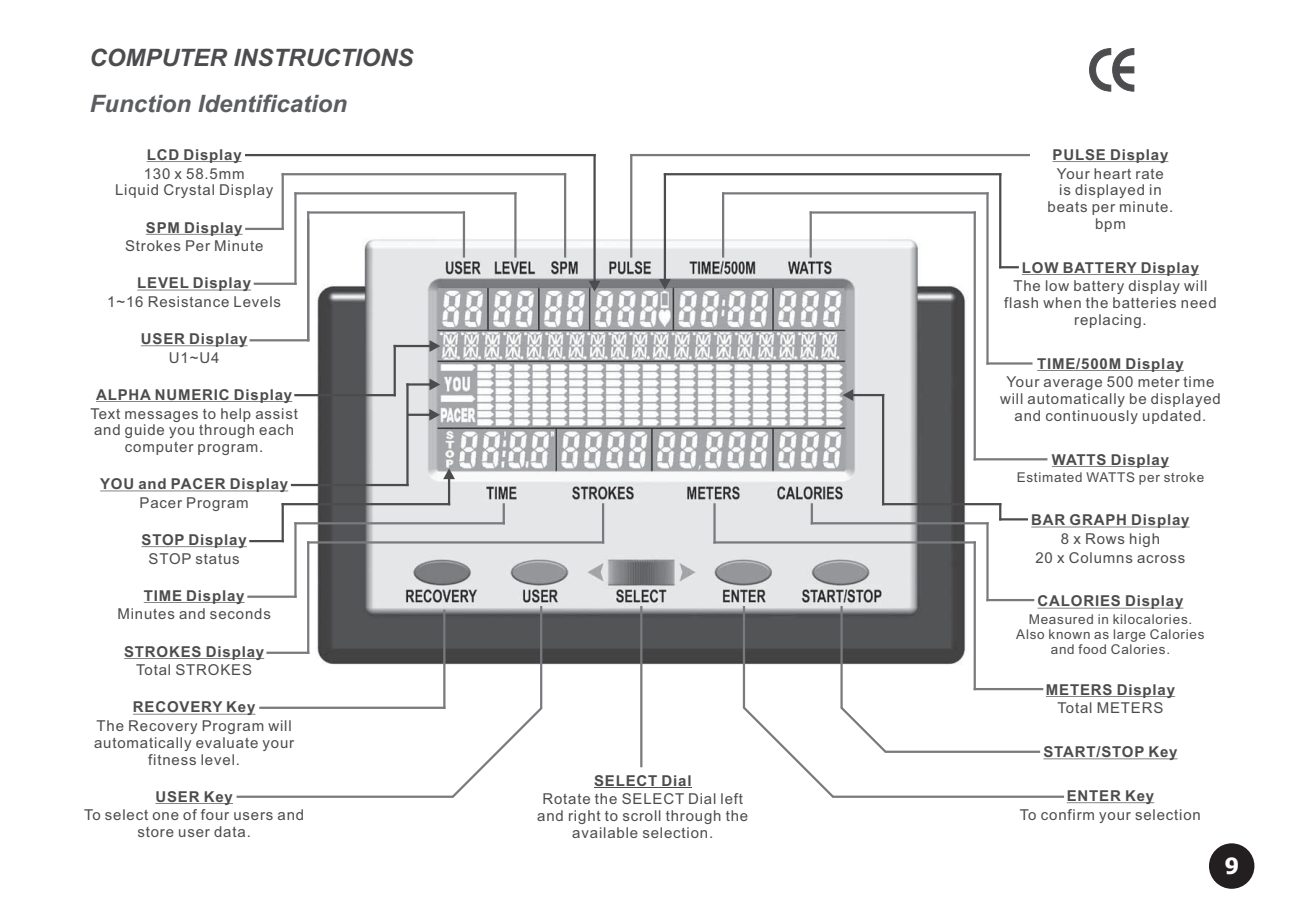
<style>
.page{position:relative;width:1290px;height:921px;background:#fff}
.page>*{position:absolute;margin:0;border:0;box-sizing:border-box;transform-origin:0 0}
.t1{font:italic 700 24px/46.8px "Arial";color:#5c5d60}
.t2{font:700 22.5px "Tahoma";color:#fff}
.t3{font:15px/18.6px "Arial";letter-spacing:.055em;color:#4c4c4e;text-align:center}
.t4{font:700 15px/18.6px "Arial";letter-spacing:.055em;color:#4c4c4e;text-align:center}
.t5{font:13.5px/15.1px "Arial";letter-spacing:.055em;color:#4c4c4e;text-align:center}
.s1{color:#4c4c4e}
.s2{font-weight:400}
.s3{font-weight:700}
</style>
<div class="page">
<div style="left:1209px;top:843px;width:45px;height:46px;background:#231f20;border-radius:50%"></div>
<img style="left:606px;top:239px;width:22px;height:426px">
<hr style="left:1053px;top:161px;width:115px;height:1px;background:#4c4c4e">
<hr style="left:1022px;top:274px;width:177px;height:1px;background:#4c4c4e">
<hr style="left:1037px;top:370px;width:147px;height:1px;background:#4c4c4e">
<hr style="left:1052px;top:466px;width:117px;height:1px;background:#4c4c4e">
<hr style="left:1031px;top:527px;width:159px;height:1px;background:#4c4c4e">
<hr style="left:1038px;top:608px;width:145px;height:1px;background:#4c4c4e">
<hr style="left:1046px;top:696px;width:129px;height:1px;background:#4c4c4e">
<hr style="left:1043px;top:759px;width:135px;height:1px;background:#4c4c4e">
<hr style="left:1067px;top:802px;width:87px;height:1px;background:#4c4c4e">
<hr style="left:147px;top:161px;width:95px;height:1px;background:#4c4c4e">
<hr style="left:146px;top:234px;width:97px;height:1px;background:#4c4c4e">
<hr style="left:137px;top:290px;width:114px;height:1px;background:#4c4c4e">
<hr style="left:141px;top:346px;width:107px;height:1px;background:#4c4c4e">
<hr style="left:96px;top:401px;width:196px;height:1px;background:#4c4c4e">
<hr style="left:100px;top:491px;width:188px;height:1px;background:#4c4c4e">
<hr style="left:142px;top:546px;width:105px;height:1px;background:#4c4c4e">
<hr style="left:144px;top:602px;width:101px;height:1px;background:#4c4c4e">
<hr style="left:124px;top:658px;width:140px;height:1px;background:#4c4c4e">
<hr style="left:133px;top:714px;width:122px;height:1px;background:#4c4c4e">
<hr style="left:155px;top:803px;width:78px;height:1px;background:#4c4c4e">
<hr style="left:594px;top:787px;width:98px;height:1px;background:#4c4c4e">
<svg style="left:628px;top:154px;width:438px;height:644px"></svg>
<svg style="left:234px;top:153px;width:372px;height:645px"></svg>
<svg style="left:1089px;top:48px;width:45px;height:43px"></svg>
<p class="t1" style="left:89px;top:36px;width:325px"><span class="s1">COMPUTER INSTRUCTIONS<br></span>Function Identification</p>
<p class="t4" style="left:144px;top:147px;width:102px;text-align:left">LCD Display<br><span class="s2">130 x 58.5mm</span></p>
<p class="t3" style="left:115px;top:182px;width:160px">Liquid Crystal Display</p>
<p class="t3" style="left:125px;top:219px;width:140px"><span class="s3">SPM Display<br></span>Strokes Per Minute</p>
<p class="t3" style="left:107px;top:275px;width:175px"><span class="s3">LEVEL Display<br></span>1~16 Resistance Levels</p>
<p class="t4" style="left:141px;top:331px;width:108px">USER Display<br><span class="s2">U1~U4</span></p>
<p class="t3" style="left:90px;top:387px;width:209px"><span class="s3">ALPHA NUMERIC Display<br></span>Text messages to help assist</p>
<p class="t3" style="left:94px;top:423px;width:202px;line-height:16.8px">and guide you through each computer program.</p>
<p class="t4" style="left:100px;top:476px;width:190px">YOU and PACER Display<br><span class="s2">Pacer Program</span></p>
<p class="t4" style="left:142px;top:532px;width:107px">STOP Display<br><span class="s2">STOP status</span></p>
<p class="t4" style="left:144px;top:588px;width:102px">TIME Display</p>
<p class="t3" style="left:117px;top:606px;width:155px">Minutes and seconds</p>
<p class="t4" style="left:124px;top:644px;width:142px">STROKES Display</p>
<p class="t3" style="left:136px;top:662px;width:117px">Total STROKES</p>
<p class="t3" style="left:97px;top:699px;width:197px"><span class="s3">RECOVERY Key<br></span>The Recovery Program will</p>
<p class="t3" style="left:94px;top:736px;width:202px;line-height:16.8px">automatically evaluate your fitness level.</p>
<p class="t4" style="left:155px;top:789px;width:79px">USER Key</p>
<p class="t3" style="left:84px;top:808px;width:222px;line-height:16.8px">To select one of four users and store user data.</p>
<p class="t3" style="left:542px;top:772px;width:202px"><span class="s3">SELECT Dial<br></span>Rotate the SELECT Dial left</p>
<p class="t3" style="left:537px;top:809px;width:212px;line-height:16.8px">and right to scroll through the available selection.</p>
<p class="t3" style="left:1053px;top:147px;width:117px;text-align:left"><span class="s3">PULSE Display<br></span>Your heart rate</p>
<p class="t3" style="left:1048px;top:183px;width:127px;line-height:16.8px">is displayed in beats per minute. bpm</p>
<p class="t3" style="left:1013px;top:260px;width:196px"><span class="s3">LOW BATTERY Display<br></span>The low battery display will</p>
<p class="t3" style="left:1004px;top:296px;width:214px;line-height:16.8px">flash when the batteries need replacing.</p>
<p class="t3" style="left:1007px;top:356px;width:209px"><span class="s3">TIME/500M Display<br></span>Your average 500 meter time</p>
<p class="t3" style="left:1000px;top:392px;width:222px;line-height:16.8px">will automatically be displayed and continuously updated.</p>
<p class="t4" style="left:1052px;top:452px;width:119px">WATTS Display</p>
<p class="t5" style="left:1017px;top:471px;width:189px">Estimated WATTS per stroke</p>
<p class="t3" style="left:1031px;top:512px;width:160px"><span class="s3">BAR GRAPH Display<br></span>8 x Rows high<br>20 x Columns across</p>
<p class="t4" style="left:1038px;top:593px;width:147px">CALORIES Display</p>
<p class="t5" style="left:1016px;top:613px;width:190px">Measured in kilocalories.<br>Also known as large Calories and food Calories.</p>
<p class="t4" style="left:1046px;top:682px;width:131px">METERS Display<br><span class="s2">Total METERS</span></p>
<p class="t4" style="left:1043px;top:744px;width:136px">START/STOP Key</p>
<p class="t3" style="left:1020px;top:788px;width:182px"><span class="s3">ENTER Key<br></span>To confirm your selection</p>
<p class="t2" style="left:1225px;top:853px;width:16px">9</p>
</div>
